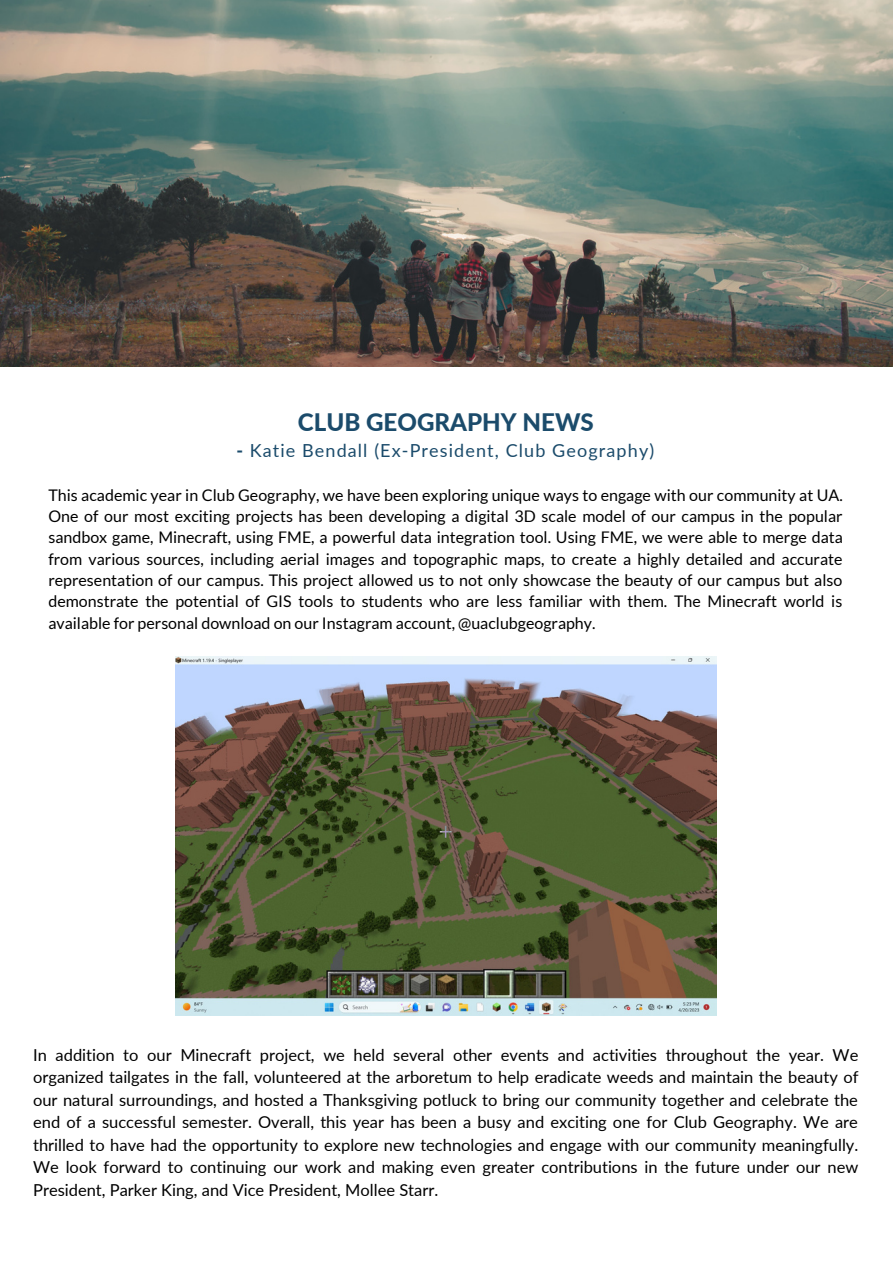
<style>
.page{position:relative;width:893px;height:1264px;background:#fff}
.page>*{position:absolute;margin:0;border:0;box-sizing:border-box;transform-origin:0 0}
.t1{font:800 24.15px "Lato";color:#1b4b6b}
.t2{font:18px "Lato";letter-spacing:.06em;color:#1b4b6b}
.t3{font:16.5px/22.5px "Lato";color:#000;text-align:justify}
.t4{font:16.05px/21.3px "Lato";color:#000;text-align:justify}
.s1{font-weight:800}
</style>
<div class="page">
<img style="left:0;top:0;width:892px;height:366px">
<img style="left:175px;top:656px;width:541px;height:359px">
<p class="t1" style="left:298px;top:407px;width:297px">CLUB GEOGRAPHY NEWS</p>
<p class="t2" style="left:236px;top:439px;width:419px"><span class="s1">-</span> Katie Bendall (Ex-President, Club Geography)</p>
<p class="t4" style="left:48px;top:483px;width:796px">This academic year in Club Geography, we have been exploring unique ways to engage with our community at UA.<br>One of our most exciting projects has been developing a digital 3D scale model of our campus in the popular sandbox game, Minecraft, using FME, a powerful data integration tool. Using FME, we were able to merge data from various sources, including aerial images and topographic maps, to create a highly detailed and accurate representation of our campus. This project allowed us to not only showcase the beauty of our campus but also demonstrate the potential of GIS tools to students who are less familiar with them. The Minecraft world is available for personal download on our Instagram account, @uaclubgeography.</p>
<p class="t3" style="left:33px;top:1043px;width:826px">In addition to our Minecraft project, we held several other events and activities throughout the year. We organized tailgates in the fall, volunteered at the arboretum to help eradicate weeds and maintain the beauty of our natural surroundings, and hosted a Thanksgiving potluck to bring our community together and celebrate the end of a successful semester. Overall, this year has been a busy and exciting one for Club Geography. We are thrilled to have had the opportunity to explore new technologies and engage with our community meaningfully.<br>We look forward to continuing our work and making even greater contributions in the future under our new President, Parker King, and Vice President, Mollee Starr.</p>
</div>
